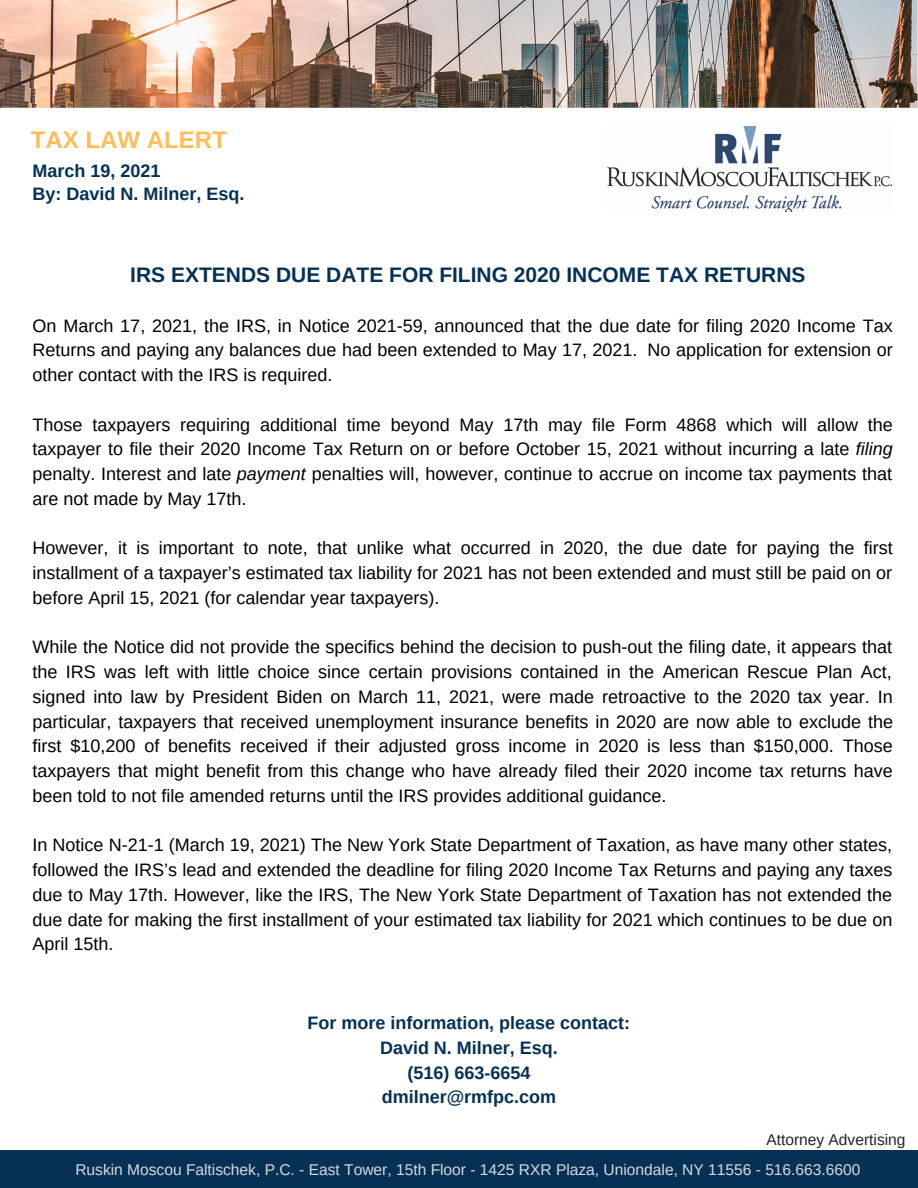
<style>
.page{position:relative;width:918px;height:1188px;background:#fff}
.page>*{position:absolute;margin:0;border:0;box-sizing:border-box;transform-origin:0 0}
.t1{font:700 24px "Arimo";color:#ffbd59}
.t2{font:700 21px "Arimo";color:#053156}
.t3{font:18px/24.8px "Arimo";color:#000;text-align:justify}
.t4{font:700 18px "Arimo";color:#053156}
.t5{font:15.6px "Arimo";color:#d9d9d9}
.t6{font:15.6px "Arimo";color:#222}
.s1{font-style:italic}
</style>
<div class="page">
<div style="left:0;top:1150px;width:918px;height:38px;background:#053156"></div>
<img style="left:608px;top:127px;width:283px;height:84px">
<img style="left:0;top:0;width:918px;height:108px">
<p class="t1" style="left:31px;top:126px;width:197px">TAX LAW ALERT</p>
<p class="t4" style="left:33px;top:161px;width:129px">March 19, 2021</p>
<p class="t4" style="left:33px;top:184px;width:213px">By: David N. Milner, Esq.</p>
<p class="t2" style="left:130px;top:263px;width:677px">IRS EXTENDS DUE DATE FOR FILING 2020 INCOME TAX RETURNS</p>
<p class="t3" style="left:33px;top:313px;width:862px">On March 17, 2021, the IRS, in Notice 2021-59, announced that the due date for filing 2020 Income Tax Returns and paying any balances due had been extended to May 17, 2021. No application for extension or other contact with the IRS is required.</p>
<p class="t3" style="left:33px;top:412px;width:862px">Those taxpayers requiring additional time beyond May 17th may file Form 4868 which will allow the taxpayer to file their 2020 Income Tax Return on or before October 15, 2021 without incurring a late <span class="s1">filing </span>penalty. Interest and late <span class="s1">payment</span> penalties will, however, continue to accrue on income tax payments that are not made by May 17th.</p>
<p class="t3" style="left:33px;top:536px;width:862px">However, it is important to note, that unlike what occurred in 2020, the due date for paying the first installment of a taxpayer’s estimated tax liability for 2021 has not been extended and must still be paid on or before April 15, 2021 (for calendar year taxpayers).</p>
<p class="t3" style="left:33px;top:635px;width:862px">While the Notice did not provide the specifics behind the decision to push-out the filing date, it appears that the IRS was left with little choice since certain provisions contained in the American Rescue Plan Act, signed into law by President Biden on March 11, 2021, were made retroactive to the 2020 tax year. In particular, taxpayers that received unemployment insurance benefits in 2020 are now able to exclude the first $10,200 of benefits received if their adjusted gross income in 2020 is less than $150,000. Those taxpayers that might benefit from this change who have already filed their 2020 income tax returns have been told to not file amended returns until the IRS provides additional guidance.</p>
<p class="t3" style="left:33px;top:833px;width:862px">In Notice N-21-1 (March 19, 2021) The New York State Department of Taxation, as have many other states, followed the IRS’s lead and extended the deadline for filing 2020 Income Tax Returns and paying any taxes due to May 17th. However, like the IRS, The New York State Department of Taxation has not extended the due date for making the first installment of your estimated tax liability for 2021 which continues to be due on April 15th.</p>
<p class="t4" style="left:308px;top:1013px;width:324px">For more information, please contact:</p>
<p class="t4" style="left:380px;top:1037px;width:179px">David N. Milner, Esq.</p>
<p class="t4" style="left:407px;top:1062px;width:125px">(516) 663-6654</p>
<p class="t4" style="left:382px;top:1087px;width:176px">dmilner@rmfpc.com</p>
<p class="t6" style="left:766px;top:1131px;width:141px">Attorney Advertising</p>
<p class="t5" style="left:75px;top:1161px;width:787px">Ruskin Moscou Faltischek, P.C. - East Tower, 15th Floor - 1425 RXR Plaza, Uniondale, NY 11556 - 516.663.6600</p>
</div>
